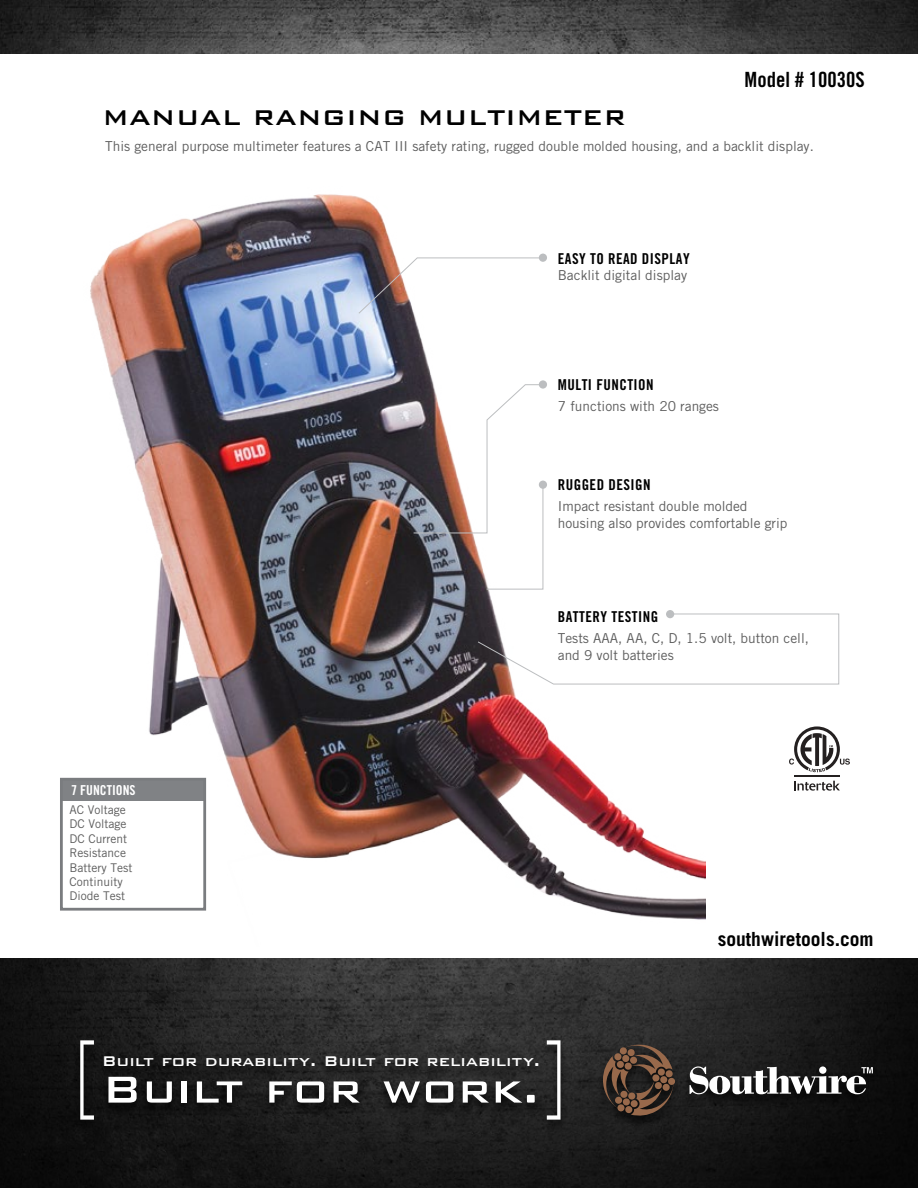
<style>
.page{position:relative;width:918px;height:1188px;background:#fff}
.page>*{position:absolute;margin:0;border:0;box-sizing:border-box;transform-origin:0 0}
.t1{font:500 49.95px "Bank Gothic BT";letter-spacing:.01em;color:#fff}
.t2{font:500 28.5px "Bank Gothic";color:#000}
.t3{font:21px "Trade Gothic LT Std Bd Cn 20";color:#000}
.t4{font:700 19.5px "Trade Gothic LT Std";color:#000}
.t5{font:500 18.75px "Bank Gothic BT";color:#fff}
.t6{font:15px "Trade Gothic LT Std Bd Cn 20";letter-spacing:.03em;color:#000}
.t7{font:13.65px/16.5px "Trade Gothic LT Std";color:#5c5c5c}
.t8{font:13.65px "Trade Gothic LT Std Bd Cn 20";color:#fff}
.t9{font:12px/14.4px "Trade Gothic LT Std";color:#5c5c5c}
</style>
<div class="page">
<img style="left:60px;top:194px;width:645px;height:726px">
<div style="left:539px;top:254px;width:8px;height:8px;background:#bcbec0;border-radius:50%"></div>
<svg style="left:358px;top:257px;width:184px;height:57px"></svg>
<div style="left:539px;top:380px;width:8px;height:9px;background:#bcbec0;border-radius:50%"></div>
<div style="left:539px;top:481px;width:8px;height:8px;background:#bcbec0;border-radius:50%"></div>
<div style="left:666px;top:610px;width:8px;height:8px;background:#bcbec0;border-radius:50%"></div>
<svg style="left:413px;top:384px;width:131px;height:206px"></svg>
<svg style="left:794px;top:781px;width:46px;height:10px"></svg>
<hr style="left:794px;top:776px;width:46px;height:1px;background:#242020">
<svg style="left:789px;top:726px;width:61px;height:46px"></svg>
<svg style="left:477px;top:613px;width:363px;height:72px"></svg>
<div style="left:61px;top:779px;width:143px;height:22px;background:#808285"></div>
<div style="left:60px;top:778px;width:146px;height:133px;border:3px solid #7a7c7f"></div>
<svg style="left:0;top:958px;width:918px;height:230px;background:#1e1e1e"></svg>
<img style="left:0;top:0;width:918px;height:54px">
<div style="left:595px;top:1044px;width:285px;height:85px;background:#000;opacity:.75"></div>
<svg style="left:603px;top:1043px;width:72px;height:74px;background:#4a382d"></svg>
<svg style="left:690px;top:1066px;width:183px;height:28px"></svg>
<div style="left:74px;top:1040px;width:494px;height:94px;background:#000;opacity:.75"></div>
<svg style="left:80px;top:1040px;width:14px;height:80px"></svg>
<svg style="left:547px;top:1040px;width:14px;height:80px"></svg>
<h2 class="t2" style="left:103px;top:96px;width:525px">MANUAL RANGING MULTIMETER</h2>
<h3 class="t3" style="left:745px;top:67px;width:122px">Model # 10030S</h3>
<p class="t7" style="left:105px;top:138px;width:710px">This general purpose multimeter features a CAT III safety rating, rugged double molded housing, and a backlit display.</p>
<p class="t6" style="left:558px;top:249px;width:133px">EASY TO READ DISPLAY</p>
<p class="t7" style="left:558px;top:267px;width:131px">Backlit digital display</p>
<p class="t6" style="left:558px;top:375px;width:97px">MULTI FUNCTION</p>
<p class="t7" style="left:558px;top:397px;width:163px">7 functions with 20 ranges</p>
<p class="t6" style="left:558px;top:476px;width:94px">RUGGED DESIGN</p>
<p class="t7" style="left:558px;top:498px;width:231px">Impact resistant double molded housing also provides comfortable grip</p>
<p class="t6" style="left:558px;top:608px;width:102px">BATTERY TESTING</p>
<p class="t7" style="left:558px;top:630px;width:253px">Tests AAA, AA, C, D, 1.5 volt, button cell, and 9 volt batteries</p>
<p class="t8" style="left:71px;top:782px;width:66px">7 FUNCTIONS</p>
<p class="t9" style="left:69px;top:802px;width:64px">AC Voltage<br>DC Voltage<br>DC Current<br>Resistance<br>Battery Test<br>Continuity<br>Diode Test</p>
<h3 class="t5" style="left:102px;top:1051px;width:440px">Built for durability. Built for reliability.</h3>
<h1 class="t1" style="left:102px;top:1062px;width:439px">Built for work.</h1>
<h3 class="t4" style="left:718px;top:927px;width:158px">southwiretools.com</h3>
</div>
